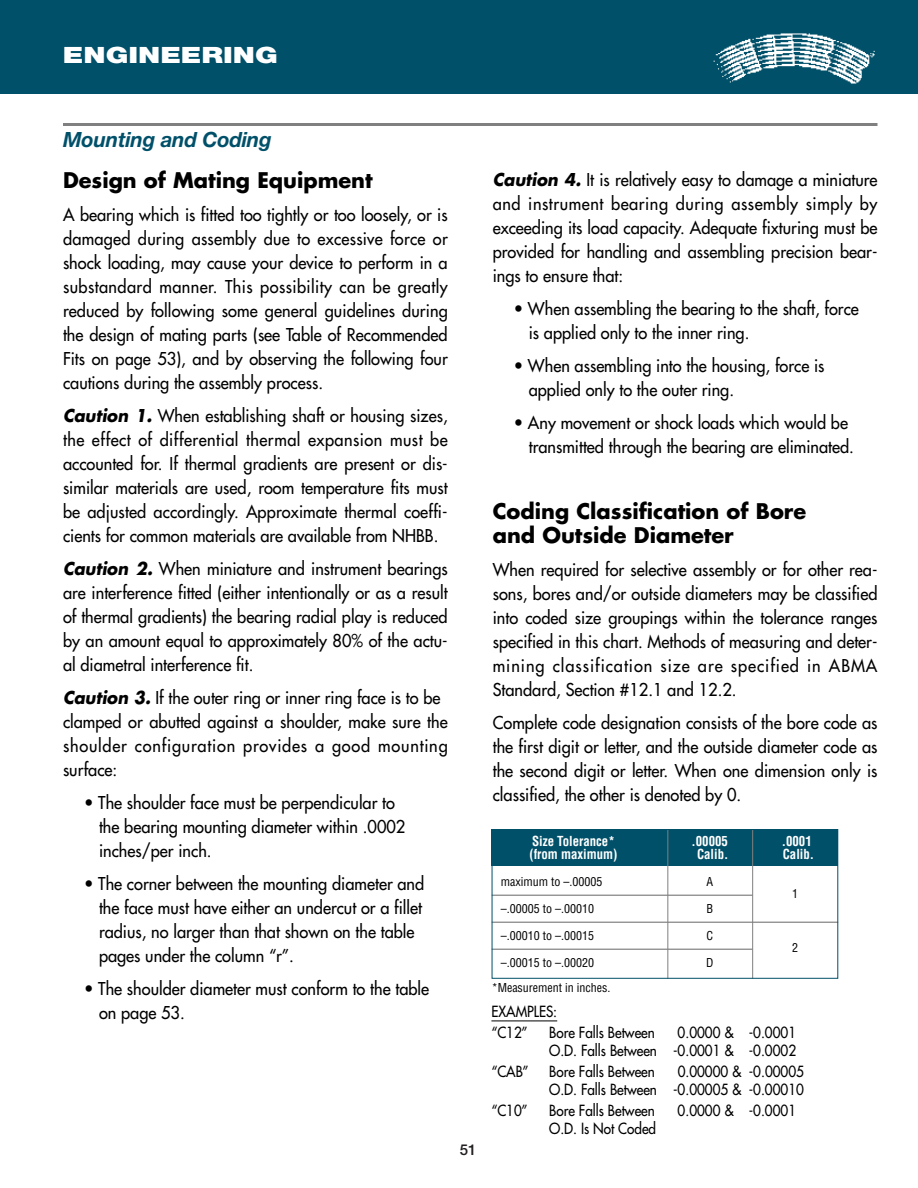
<style>
.page{position:relative;width:918px;height:1188px;background:#fff}
.page>*{position:absolute;margin:0;border:0;box-sizing:border-box;transform-origin:0 0}
.t1{font:900 22.5px "Helvetica Neue";color:#fff;scale:1.3 1}
.t2{font:700 21px/24px "Futura";color:#000}
.t3{font:italic 700 21px "Helvetica Neue";letter-spacing:-.01em;color:#00506a}
.t4{font:17.25px/24px "Futura";color:#000;scale:.95 1}
.t5{font:15px/18px "Futura";color:#000;text-align:right;scale:.9 1}
.t6{font:500 15px "Helvetica Neue";color:#231f20}
.t7{font:700 condensed 13.5px "Helvetica";color:#fff;scale:.95 1}
.t8{font:condensed 12px "Helvetica";color:#000}
.s1{font-weight:700;font-style:italic}
</style>
<div class="page">
<div style="left:0;top:0;width:918px;height:94px;background:#00506a"></div>
<img style="left:713px;top:33px;width:162px;height:51px">
<hr style="left:63px;top:123px;width:815px;height:3px;background:#808080">
<div style="left:492px;top:829px;width:346px;height:36px;background:#00506a"></div>
<hr style="left:492px;top:895px;width:261px;height:1px;background:#666">
<hr style="left:492px;top:922px;width:346px;height:1px;background:#666">
<hr style="left:492px;top:949px;width:261px;height:1px;background:#666">
<hr style="left:667px;top:829px;width:1px;height:150px;background:#808080">
<hr style="left:752px;top:829px;width:1px;height:150px;background:#808080">
<div style="left:492px;top:829px;width:346px;height:150px;border:1px solid #00506a"></div>
<hr style="left:491px;top:1021px;width:66px;height:1px;background:#000">
<h1 class="t1" style="left:63px;top:46px;width:167px">ENGINEERING</h1>
<p class="t3" style="left:63px;top:132px;width:210px">Mounting and Coding</p>
<p class="t2" style="left:63px;top:170px;width:311px">Design of Mating Equipment</p>
<p class="t4" style="left:63px;top:204px;width:407px;text-align:justify">A bearing which is fitted too tightly or too loosely, or is damaged during assembly due to excessive force or shock loading, may cause your device to perform in a substandard manner. This possibility can be greatly reduced by following some general guidelines during the design of mating parts (see Table of Recommended Fits on page 53), and by observing the following four cautions during the assembly process.</p>
<p class="t4" style="left:63px;top:405px;width:407px;text-align:justify"><span class="s1">Caution 1.</span> When establishing shaft or housing sizes, the effect of differential thermal expansion must be accounted for. If thermal gradients are present or dis&shy;similar materials are used, room temperature fits must be adjusted accordingly. Approximate thermal coeffi&shy;cients for common materials are available from NHBB.</p>
<p class="t4" style="left:63px;top:558px;width:407px;text-align:justify"><span class="s1">Caution 2.</span> When miniature and instrument bearings are interference fitted (either intentionally or as a result of thermal gradients) the bearing radial play is reduced by an amount equal to approximately 80% of the actu&shy;al diametral interference fit.</p>
<p class="t4" style="left:63px;top:687px;width:407px"><span class="s1">Caution 3.</span> If the outer ring or inner ring face is to be clamped or abutted against a shoulder, make sure the shoulder configuration provides a good mounting surface:</p>
<p class="t4" style="left:99px;top:792px;width:324px;text-indent:-15px">• The shoulder face must be perpendicular to the bearing mounting diameter within .0002 inches/per inch.</p>
<p class="t4" style="left:99px;top:873px;width:344px;text-indent:-15px">• The corner between the mounting diameter and the face must have either an undercut or a fillet radius, no larger than that shown on the table pages under the column “r”.</p>
<p class="t4" style="left:99px;top:978px;width:349px;text-indent:-15px">• The shoulder diameter must conform to the table on page 53.</p>
<p class="t6" style="left:460px;top:1144px;width:18px">51</p>
<p class="t4" style="left:493px;top:169px;width:407px;text-align:justify"><span class="s1">Caution 4.</span> It is relatively easy to damage a miniature and instrument bearing during assembly simply by exceeding its load capacity. Adequate fixturing must be provided for handling and assembling precision bear&shy;ings to ensure that:</p>
<p class="t4" style="left:529px;top:298px;width:349px;text-indent:-15px">• When assembling the bearing to the shaft, force is applied only to the inner ring.</p>
<p class="t4" style="left:529px;top:355px;width:313px;text-indent:-15px">• When assembling into the housing, force is applied only to the outer ring.</p>
<p class="t4" style="left:529px;top:412px;width:344px;text-indent:-15px">• Any movement or shock loads which would be transmitted through the bearing are eliminated.</p>
<p class="t2" style="left:493px;top:501px;width:315px">Coding Classification of Bore and Outside Diameter</p>
<p class="t4" style="left:493px;top:559px;width:407px;text-align:justify">When required for selective assembly or for other rea&shy;sons, bores and/or outside diameters may be classified into coded size groupings within the tolerance ranges specified in this chart. Methods of measuring and deter&shy;mining classification size are specified in ABMA Standard, Section #12.1 and 12.2.</p>
<p class="t4" style="left:493px;top:712px;width:407px;text-align:justify">Complete code designation consists of the bore code as the first digit or letter, and the outside diameter code as the second digit or letter. When one dimension only is classified, the other is denoted by 0.</p>
<p class="t7" style="left:532px;top:836px;width:89px">Size Tolerance*</p>
<p class="t7" style="left:692px;top:836px;width:40px">.00005</p>
<p class="t7" style="left:782px;top:836px;width:33px">.0001</p>
<p class="t7" style="left:529px;top:849px;width:94px">(from maximum)</p>
<p class="t7" style="left:697px;top:849px;width:35px">Calib.</p>
<p class="t7" style="left:783px;top:849px;width:34px">Calib.</p>
<p class="t8" style="left:501px;top:877px;width:103px">maximum to –.00005</p>
<p class="t8" style="left:706px;top:877px;width:8px">A</p>
<p class="t8" style="left:792px;top:889px;width:7px">1</p>
<p class="t8" style="left:501px;top:904px;width:95px">–.00005 to –.00010</p>
<p class="t8" style="left:706px;top:904px;width:8px">B</p>
<p class="t8" style="left:501px;top:931px;width:95px">–.00010 to –.00015</p>
<p class="t8" style="left:706px;top:931px;width:8px">C</p>
<p class="t8" style="left:792px;top:943px;width:7px">2</p>
<p class="t8" style="left:501px;top:958px;width:95px">–.00015 to –.00020</p>
<p class="t8" style="left:706px;top:958px;width:9px">D</p>
<p class="t5" style="left:491px;top:1002px;width:75px;line-height:21px;text-align:left">EXAMPLES: “C12”</p>
<p class="t8" style="left:492px;top:983px;width:120px">*Measurement in inches.</p>
<p class="t5" style="left:549px;top:1024px;width:119px">Bore Falls Between</p>
<p class="t5" style="left:549px;top:1024px;width:276px">0.0000 &amp; -0.0001<br>O.D. Falls Between -0.0001 &amp; -0.0002</p>
<p class="t5" style="left:491px;top:1063px;width:43px">“CAB”</p>
<p class="t5" style="left:549px;top:1063px;width:119px">Bore Falls Between</p>
<p class="t5" style="left:549px;top:1063px;width:285px">0.00000 &amp; -0.00005<br>O.D. Falls Between -0.00005 &amp; -0.00010</p>
<p class="t5" style="left:491px;top:1102px;width:42px">“C10”</p>
<p class="t5" style="left:549px;top:1102px;width:119px">Bore Falls Between</p>
<p class="t5" style="left:678px;top:1102px;width:133px">0.0000 &amp; -0.0001</p>
<p class="t5" style="left:549px;top:1120px;width:120px">O.D. Is Not Coded</p>
</div>
